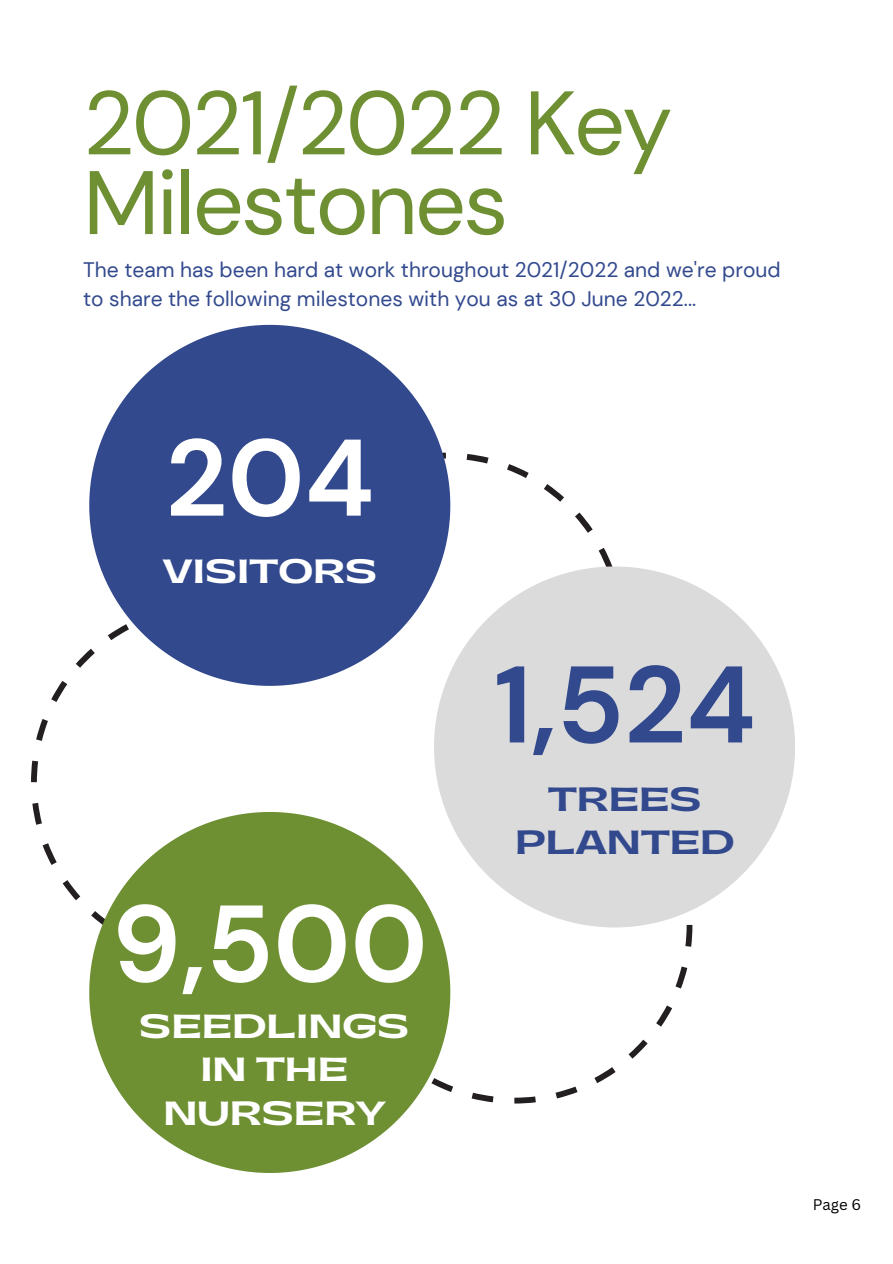
<style>
.page{position:relative;width:893px;height:1264px;background:#fff}
.page>*{position:absolute;margin:0;border:0;box-sizing:border-box;transform-origin:0 0}
.t1{font:700 108.6px "DM Sans";color:#fff}
.t2{font:700 108.6px "DM Sans";color:#32498e}
.t3{font:89.85px/79.7px "DM Sans";letter-spacing:-.03em;color:#6e9033}
.t4{font:800 31.5px/43.8px "Gatwick";color:#fff;text-align:center}
.t5{font:800 31.5px/43.8px "Gatwick";color:#32498e;text-align:center}
.t6{font:21px/29.2px "DM Sans";color:#32498e}
.t7{font:15px "Canva Sans";color:#000}
</style>
<div class="page">
<svg style="left:450px;top:927px;width:242px;height:176px"></svg>
<svg style="left:31px;top:650px;width:58px;height:251px"></svg>
<svg style="left:450px;top:454px;width:162px;height:112px"></svg>
<svg style="left:450px;top:927px;width:104px;height:7px"></svg>
<svg style="left:89px;top:325px;width:361px;height:361px;fill:#32498e"></svg>
<svg style="left:434px;top:566px;width:361px;height:361px;fill:#dbdbdb"></svg>
<svg style="left:89px;top:812px;width:361px;height:360px;fill:#6e9033"></svg>
<h2 class="t3" style="left:83px;top:84px;width:590px">2021/2022 Key<br>Milestones</h2>
<p class="t6" style="left:83px;top:255px;width:699px">The team has been hard at work throughout 2021/2022 and we're proud to share the following milestones with you as at 30 June 2022...</p>
<h1 class="t1" style="left:165px;top:408px;width:210px">204</h1>
<h3 class="t4" style="left:163px;top:550px;width:216px">VISITORS</h3>
<h1 class="t1" style="left:112px;top:873px;width:317px">9,500</h1>
<h3 class="t4" style="left:139px;top:1005px;width:271px">SEEDLINGS<br>IN THE<br>NURSERY</h3>
<h1 class="t2" style="left:494px;top:634px;width:263px">1,524</h1>
<h3 class="t5" style="left:515px;top:778px;width:221px">TREES<br>PLANTED</h3>
<p class="t7" style="left:812px;top:1193px;width:50px">Page 6</p>
</div>
